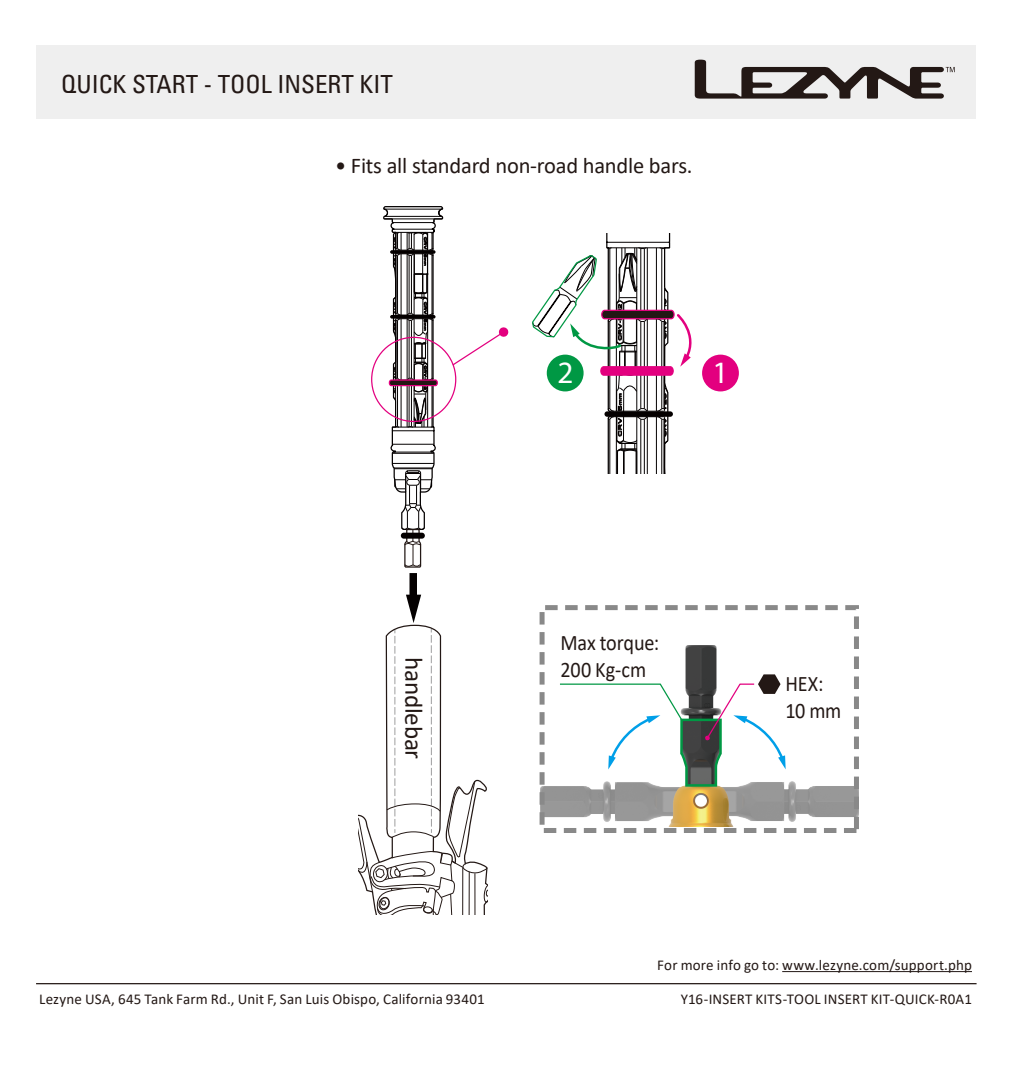
<style>
.page{position:relative;width:1012px;height:1074px;background:#fff}
.page>*{position:absolute;margin:0;border:0;box-sizing:border-box;transform-origin:0 0}
.t1{font:31.25px "Myriad Pro";color:#fff}
.t2{font:25.25px "Calibri";letter-spacing:-.01em;color:#231815}
.t3{font:condensed 25px "Univers LT";color:#231815}
.t4{font:22.5px "Calibri";letter-spacing:-.01em;color:#231815}
.t5{font:22.25px/26.8px "Calibri";letter-spacing:-.005em;color:#231815;scale:.91 1}
.t6{font:15px "Calibri";letter-spacing:.01em;color:#231815}
</style>
<div class="page">
<div style="left:36px;top:45px;width:940px;height:74px;background:#efefef"></div>
<hr style="left:782px;top:970px;width:190px;height:1px;background:#231815">
<svg style="left:694px;top:60px;width:260px;height:39px"></svg>
<hr style="left:36px;top:982px;width:940px;height:1px;background:#231815">
<div style="left:409px;top:573px;width:8px;height:26px;background:#040000"></div>
<svg style="left:358px;top:594px;width:129px;height:321px"></svg>
<svg style="left:382px;top:206px;width:62px;height:362px"></svg>
<div style="left:389px;top:380px;width:48px;height:5px;background:#231815;border-radius:2px"></div>
<div style="left:389px;top:379px;width:49px;height:7px;border:1px solid #e3007f;border-radius:2px"></div>
<svg style="left:451px;top:327px;width:58px;height:39px"></svg>
<svg style="left:532px;top:233px;width:160px;height:241px"></svg>
<div style="left:702px;top:354px;width:37px;height:37px;background:#e3007f;border-radius:50%"></div>
<div style="left:547px;top:354px;width:36px;height:37px;background:#009844;border-radius:50%"></div>
<img style="left:545px;top:645px;width:308px;height:181px">
<svg style="left:558px;top:674px;width:227px;height:113px"></svg>
<div style="left:539px;top:605px;width:320px;height:227px;border:5px dashed #898989"></div>
<h3 class="t3" style="left:61px;top:68px;width:333px">QUICK START - TOOL INSERT KIT</h3>
<h3 class="t4" style="left:335px;top:149px;width:359px">• Fits all standard non-road handle bars.</h3>
<h2 class="t2" style="left:431px;top:656px;width:104px;rotate:90deg">handlebar</h2>
<h1 class="t1" style="left:557px;top:352px;width:17px">2</h1>
<h1 class="t1" style="left:712px;top:353px;width:17px">1</h1>
<h3 class="t5" style="left:560px;top:628px;width:110px">Max torque:<br>200 Kg-cm</h3>
<h3 class="t5" style="left:785px;top:669px;width:63px">HEX:<br>10 mm</h3>
<p class="t6" style="left:657px;top:954px;width:316px">For more info go to: www.lezyne.com/support.php</p>
<p class="t6" style="left:39px;top:988px;width:447px">Lezyne USA, 645 Tank Farm Rd., Unit F, San Luis Obispo, California 93401</p>
<p class="t6" style="left:680px;top:988px;width:293px">Y16-INSERT KITS-TOOL INSERT KIT-QUICK-R0A1</p>
</div>
